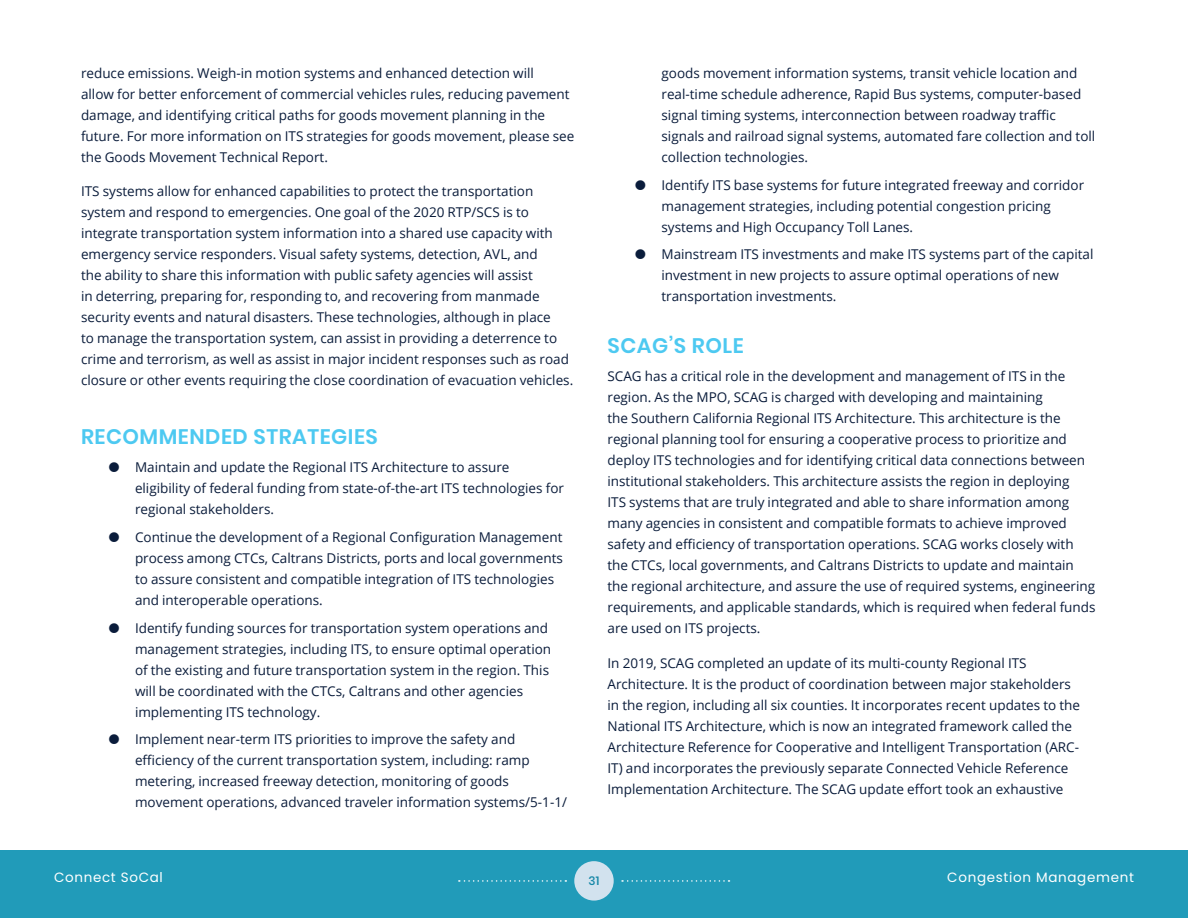
<style>
.page{position:relative;width:1188px;height:918px;background:#fff}
.page>*{position:absolute;margin:0;border:0;box-sizing:border-box;transform-origin:0 0}
.Heading_5{font:600 21px "Poppins";letter-spacing:.025em;color:#4dc9f1}
.t1{font:13.5px/21px "Open Sans";color:#0a1c3b}
.t2{font:13.5px "Poppins";letter-spacing:.05em;color:#fff}
.t3{font:500 12px "Poppins";color:#1587a7}
</style>
<div class="page">
<div style="left:0;top:850px;width:1188px;height:68px;background:#219bb9"></div>
<svg style="left:459px;top:880px;width:107px;height:2px"></svg>
<div style="left:574px;top:861px;width:40px;height:40px;background:#d2e2ee;border-radius:50%"></div>
<svg style="left:622px;top:880px;width:108px;height:2px"></svg>
<p class="t1" style="left:81px;top:62px;width:495px">reduce emissions. Weigh-in motion systems and enhanced detection will<br>allow for better enforcement of commercial vehicles rules, reducing pavement damage, and identifying critical paths for goods movement planning in the future. For more information on ITS strategies for goods movement, please see the Goods Movement Technical Report.</p>
<p class="t1" style="left:81px;top:181px;width:494px">ITS systems allow for enhanced capabilities to protect the transportation system and respond to emergencies. One goal of the 2020 RTP/SCS is to integrate transportation system information into a shared use capacity with emergency service responders. Visual safety systems, detection, AVL, and<br>the ability to share this information with public safety agencies will assist<br>in deterring, preparing for, responding to, and recovering from manmade security events and natural disasters. These technologies, although in place<br>to manage the transportation system, can assist in providing a deterrence to crime and terrorism, as well as assist in major incident responses such as road closure or other events requiring the close coordination of evacuation vehicles.</p>
<p class="Heading_5" style="left:81px;top:424px;width:298px">RECOMMENDED STRATEGIES</p>
<p class="t1" style="left:135px;top:456px;width:431px">Maintain and update the Regional ITS Architecture to assure eligibility of federal funding from state-of-the-art ITS technologies for regional stakeholders.</p>
<p class="t1" style="left:135px;top:526px;width:429px">Continue the development of a Regional Configuration Management process among CTCs, Caltrans Districts, ports and local governments to assure consistent and compatible integration of ITS technologies and interoperable operations.</p>
<p class="t1" style="left:135px;top:617px;width:418px">Identify funding sources for transportation system operations and management strategies, including ITS, to ensure optimal operation of the existing and future transportation system in the region. This will be coordinated with the CTCs, Caltrans and other agencies implementing ITS technology.</p>
<p class="t1" style="left:135px;top:729px;width:434px">Implement near-term ITS priorities to improve the safety and efficiency of the current transportation system, including: ramp metering, increased freeway detection, monitoring of goods movement operations, advanced traveler information systems/5-1-1/</p>
<p class="t1" style="left:662px;top:62px;width:435px">goods movement information systems, transit vehicle location and real-time schedule adherence, Rapid Bus systems, computer-based signal timing systems, interconnection between roadway traffic signals and railroad signal systems, automated fare collection and toll collection technologies.</p>
<p class="t1" style="left:662px;top:174px;width:424px">Identify ITS base systems for future integrated freeway and corridor management strategies, including potential congestion pricing systems and High Occupancy Toll Lanes.</p>
<p class="t1" style="left:662px;top:244px;width:434px">Mainstream ITS investments and make ITS systems part of the capital investment in new projects to assure optimal operations of new transportation investments.</p>
<p class="Heading_5" style="left:608px;top:333px;width:138px">SCAG’S ROLE</p>
<p class="t1" style="left:608px;top:366px;width:490px">SCAG has a critical role in the development and management of ITS in the region. As the MPO, SCAG is charged with developing and maintaining<br>the Southern California Regional ITS Architecture. This architecture is the regional planning tool for ensuring a cooperative process to prioritize and deploy ITS technologies and for identifying critical data connections between institutional stakeholders. This architecture assists the region in deploying<br>ITS systems that are truly integrated and able to share information among many agencies in consistent and compatible formats to achieve improved safety and efficiency of transportation operations. SCAG works closely with the CTCs, local governments, and Caltrans Districts to update and maintain the regional architecture, and assure the use of required systems, engineering requirements, and applicable standards, which is required when federal funds are used on ITS projects.</p>
<p class="t1" style="left:608px;top:652px;width:474px">In 2019, SCAG completed an update of its multi-county Regional ITS Architecture. It is the product of coordination between major stakeholders in the region, including all six counties. It incorporates recent updates to the National ITS Architecture, which is now an integrated framework called the Architecture Reference for Cooperative and Intelligent Transportation (ARC-IT) and incorporates the previously separate Connected Vehicle Reference Implementation Architecture. The SCAG update effort took an exhaustive</p>
<p class="t2" style="left:54px;top:869px;width:110px">Connect SoCal</p>
<p class="t3" style="left:589px;top:874px;width:12px">31</p>
<p class="t2" style="left:947px;top:869px;width:188px">Congestion Management</p>
</div>
